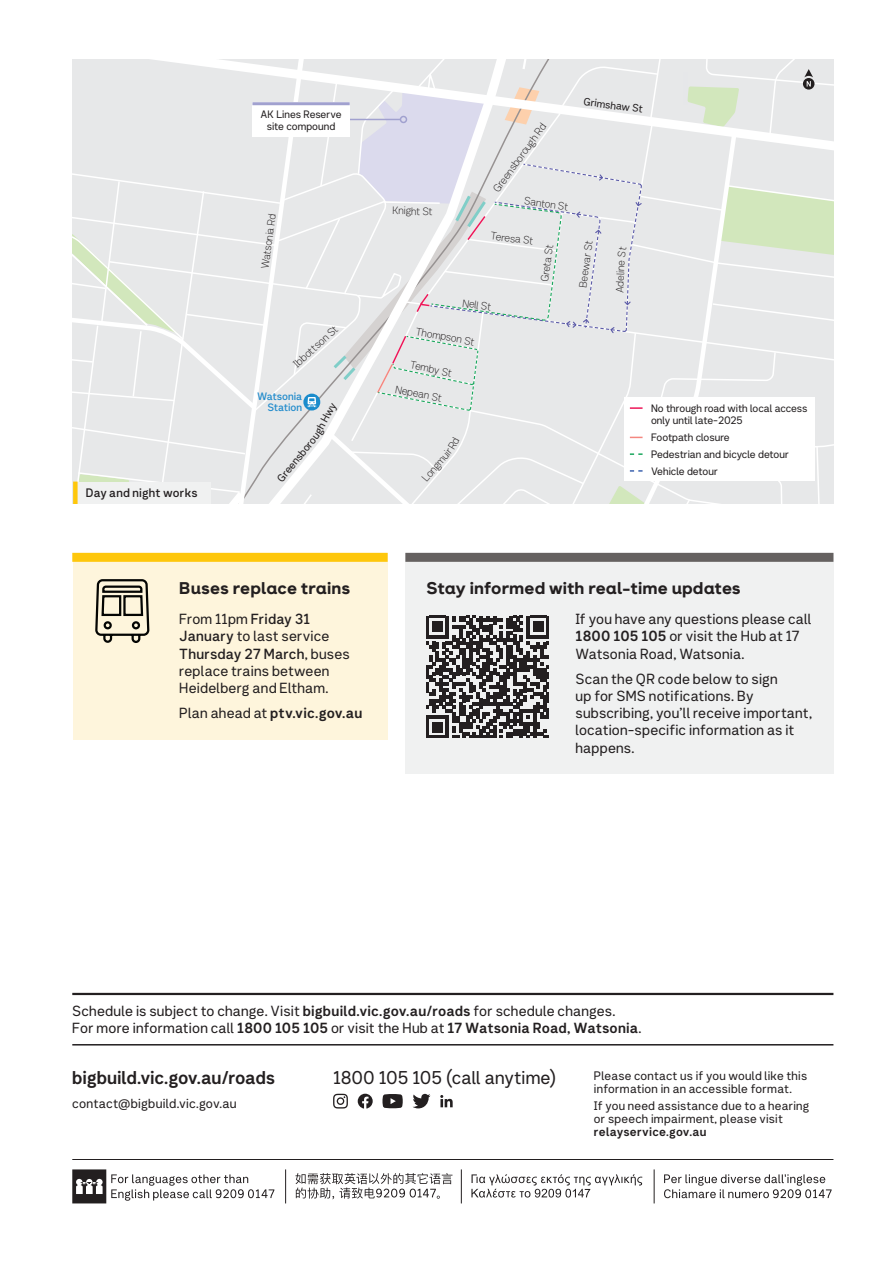
<style>
.page{position:relative;width:893px;height:1263px;background:#fff}
.page>*{position:absolute;margin:0;border:0;box-sizing:border-box;transform-origin:0 0}
.t1{font:18px "Network Sans 2019 Bold";letter-spacing:-.015em;color:#231f20}
.t2{font:18px "Network Sans 2019 Regular";letter-spacing:-.005em;color:#231f20}
.t3{font:800 16.5px "Network Neo";letter-spacing:.005em;color:#231f20}
.t4{font:14.25px/17.1px "Network Sans 2019 Regular";letter-spacing:.01em;color:#231f20}
.t5{font:14.25px "Network Sans 2019 Bold";letter-spacing:.01em;color:#231f20}
.t6{font:14.25px "Network Sans 2019 Medium";letter-spacing:.015em;color:#231f20}
.t7{font:12.75px "Network Sans 2019 Regular";letter-spacing:.01em;color:#231f20}
.t8{font:12px/13px "Network Sans 2019 Regular";letter-spacing:.015em;color:#231f20}
.t9{font:12px "Network Sans 2019 Bold";letter-spacing:.015em;color:#231f20}
.t10{font:12px "Network Sans 2019 Medium";letter-spacing:.01em;color:#231f20}
.t11{font:10.5px/16.8px "Network Sans 2019 Regular";letter-spacing:-.005em;color:#231f20}
.t12{font:10.5px "Network Sans 2019 Light";color:#231f20}
.t13{font:10.5px/10.5px "Network Sans 2019 Medium";letter-spacing:-.015em;color:#238ccc;text-align:right}
.s1{font-family:"Network Sans 2019 Medium"}
.s2{font-family:"Network Sans 2019 Regular"}
.s3{font-family:"Network Sans 2019 Bold"}
</style>
<div class="page">
<hr style="left:72px;top:1159px;width:761px;height:1px;background:#231f20">
<hr style="left:72px;top:993px;width:761px;height:2px;background:#231f20">
<hr style="left:72px;top:1044px;width:761px;height:1px;background:#231f20">
<svg style="left:382px;top:1094px;width:21px;height:14px"></svg>
<svg style="left:333px;top:1094px;width:15px;height:14px"></svg>
<svg style="left:440px;top:1095px;width:13px;height:12px"></svg>
<svg style="left:358px;top:1094px;width:15px;height:14px"></svg>
<svg style="left:412px;top:1094px;width:18px;height:14px"></svg>
<svg style="left:72px;top:1169px;width:202px;height:34px"></svg>
<hr style="left:285px;top:1169px;width:1px;height:34px;background:#231f20">
<svg style="left:664px;top:1174px;width:168px;height:24px"></svg>
<hr style="left:654px;top:1169px;width:1px;height:34px;background:#231f20">
<svg style="left:471px;top:1174px;width:171px;height:23px"></svg>
<svg style="left:295px;top:1173px;width:157px;height:26px"></svg>
<hr style="left:461px;top:1169px;width:1px;height:34px;background:#231f20">
<div style="left:73px;top:553px;width:315px;height:187px;background:#fef5dc"></div>
<div style="left:72px;top:553px;width:316px;height:9px;background:#fec70c"></div>
<div style="left:405px;top:553px;width:428px;height:221px;background:#f0f1f1"></div>
<svg style="left:427px;top:616px;width:122px;height:122px"></svg>
<div style="left:405px;top:553px;width:428px;height:9px;background:#656160"></div>
<svg style="left:95px;top:579px;width:55px;height:64px"></svg>
<svg style="left:72px;top:60px;width:761px;height:444px;background:#e8e9e9"></svg>
<p class="t11" style="left:261px;top:108px;width:82px;line-height:12px;text-align:center">AK Lines Reserve site compound</p>
<p class="t12" style="left:256px;top:268px;width:57px;rotate:-82deg">Watsonia Rd</p>
<p class="t12" style="left:289px;top:358px;width:57px;rotate:-42deg">Ibbottson St</p>
<p class="t12" style="left:393px;top:202px;width:42px;rotate:1deg">Knight St</p>
<p class="t12" style="left:488px;top:186px;width:84px;rotate:-54deg">Greensborough Rd</p>
<p class="t12" style="left:525px;top:192px;width:46px;rotate:8deg">Santon St</p>
<p class="t12" style="left:492px;top:227px;width:44px;rotate:7deg">Teresa St</p>
<p class="t12" style="left:536px;top:281px;width:39px;rotate:-82deg">Greta St</p>
<p class="t12" style="left:464px;top:294px;width:30px;rotate:8deg">Nell St</p>
<p class="t12" style="left:417px;top:322px;width:61px;rotate:11deg">Thompson St</p>
<p class="t12" style="left:412px;top:356px;width:44px;rotate:12deg">Temby St</p>
<p class="t11" style="left:585px;top:92px;width:61px;rotate:8deg">Grimshaw St</p>
<p class="t12" style="left:574px;top:286px;width:49px;rotate:-82deg">Beewar St</p>
<p class="t12" style="left:611px;top:293px;width:34px;rotate:-88deg">Adeline</p>
<p class="t10" style="left:86px;top:482px;width:113px">Day and night works</p>
<p class="t12" style="left:397px;top:380px;width:49px;rotate:11deg">Nepean St</p>
<p class="t13" style="left:257px;top:391px;width:47px">Watsonia<br>Station</p>
<p class="t11" style="left:309px;top:429px;width:36px;rotate:-61deg">gh Hwy</p>
<p class="t11" style="left:651px;top:401px;width:158px;line-height:12.6px">No through road with local access only until late-2025</p>
<p class="t11" style="left:651px;top:428px;width:139px">Footpath closure<br>Pedestrian and bicycle detour<br>Vehicle detour</p>
<p class="t11" style="left:273px;top:475px;width:62px;rotate:-51deg">Greensborou</p>
<p class="t12" style="left:417px;top:474px;width:39px;rotate:-50deg">Longmui</p>
<p class="t3" style="left:179px;top:577px;width:173px">Buses replace trains</p>
<p class="t4" style="left:179px;top:610px;width:152px">From 11pm <span class="s1">Friday 31<br>January</span> to last service</p>
<p class="t6" style="left:179px;top:641px;width:172px">Thursday 27 March<span class="s2">, buses</span></p>
<p class="t4" style="left:179px;top:661px;width:152px">replace trains between<br>Heidelberg and Eltham.</p>
<p class="t5" style="left:179px;top:701px;width:184px"><span class="s2">Plan ahead at</span> ptv.vic.gov.au</p>
<p class="t3" style="left:427px;top:577px;width:316px">Stay informed with real-time updates</p>
<p class="t4" style="left:575px;top:610px;width:238px">If you have any questions please call<br><span class="s3">1800 105 105</span> or visit the Hub at 17<br>Watsonia Road, Watsonia.</p>
<p class="t4" style="left:575px;top:670px;width:238px">Scan the QR code below to sign<br>up for SMS notifications. By subscribing, you’ll receive important, location-specific information as it happens.</p>
<p class="t4" style="left:72px;top:1002px;width:571px">Schedule is subject to change. Visit <span class="s3">bigbuild.vic.gov.au/roads</span> for schedule changes.<br>For more information call <span class="s3">1800 105 105</span> or visit the Hub at <span class="s3">17 Watsonia Road, Watsonia</span>.</p>
<p class="t1" style="left:72px;top:1062px;width:204px">bigbuild.vic.gov.au/roads</p>
<p class="t7" style="left:72px;top:1092px;width:166px">contact@bigbuild.vic.gov.au</p>
<p class="t2" style="left:333px;top:1062px;width:225px">1800 105 105 (call anytime)</p>
<p class="t8" style="left:594px;top:1068px;width:215px">Please contact us if you would like this information in an accessible format.</p>
<p class="t8" style="left:594px;top:1099px;width:217px">If you need assistance due to a hearing or speech impairment, please visit</p>
<p class="t9" style="left:594px;top:1121px;width:114px">relayservice.gov.au</p>
</div>
